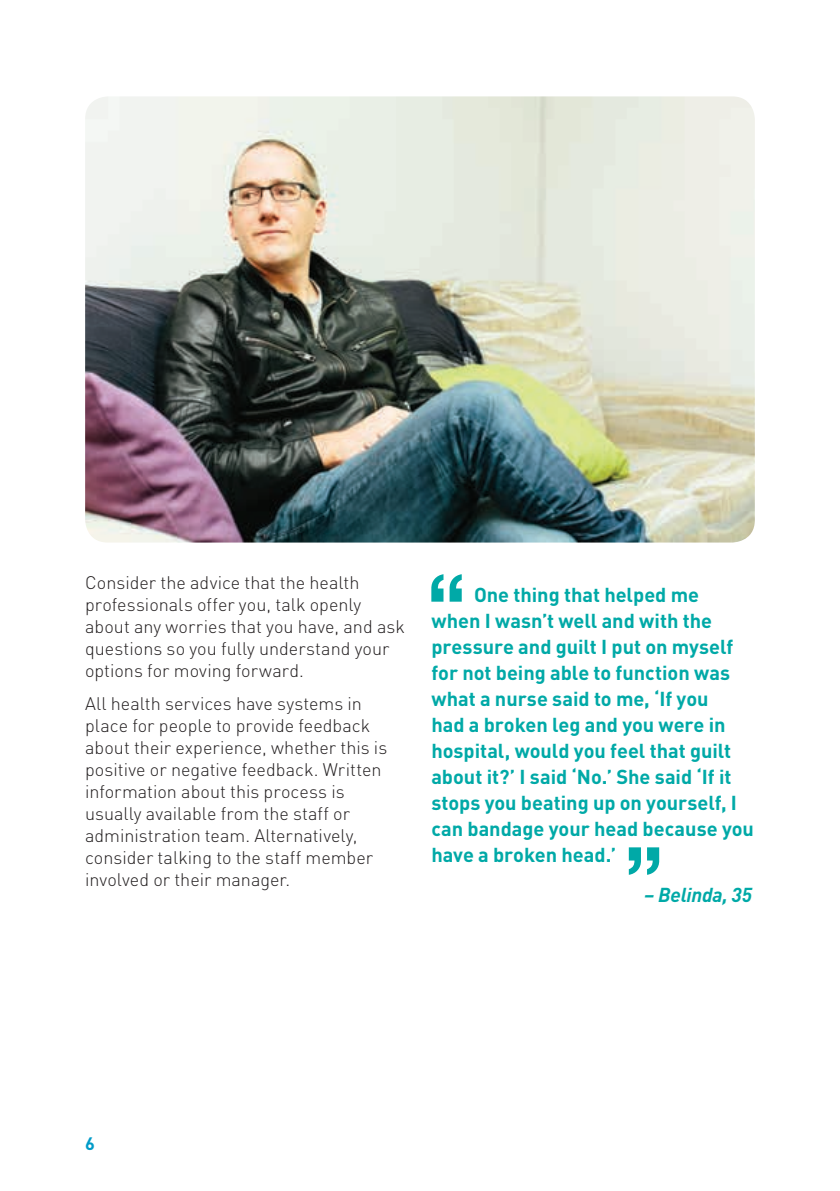
<style>
.page{position:relative;width:840px;height:1191px;background:#fff}
.page>*{position:absolute;margin:0;border:0;box-sizing:border-box;transform-origin:0 0}
.t1{font:700 20px/26px "DINOT";color:#00a9a7}
.t2{font:italic 700 20px "DINOT";letter-spacing:-.01em;color:#00a9a7}
.BODY_COPY{font:300 18px/22px "DINOT";color:#231f20}
.t3{font:700 17.8px "DINOT";color:#009bc8}
</style>
<div class="page">
<img style="left:85px;top:96px;width:669px;height:446px">
<svg style="left:431px;top:574px;width:30px;height:27px"></svg>
<svg style="left:628px;top:847px;width:31px;height:27px"></svg>
<p class="BODY_COPY" style="left:85px;top:571px;width:321px">Consider the advice that the health professionals offer you, talk openly about any worries that you have, and ask questions so you fully understand your options for moving forward.</p>
<p class="BODY_COPY" style="left:85px;top:692px;width:303px">All health services have systems in place for people to provide feedback about their experience, whether this is positive or negative feedback. Written information about this process is usually available from the staff or administration team. Alternatively, consider talking to the staff member involved or their manager.</p>
<p class="t1" style="left:431px;top:581px;width:324px;text-indent:43px">One thing that helped me<br>when I wasn’t well and with the pressure and guilt I put on myself for not being able to function was what a nurse said to me, ‘If you<br>had a broken leg and you were in hospital, would you feel that guilt about it?’ I said ‘No.’ She said ‘If it stops you beating up on yourself, I can bandage your head because you have a broken head.’</p>
<p class="t2" style="left:644px;top:881px;width:109px">– Belinda, 35</p>
<p class="t3" style="left:85px;top:1131px;width:11px">6</p>
</div>
